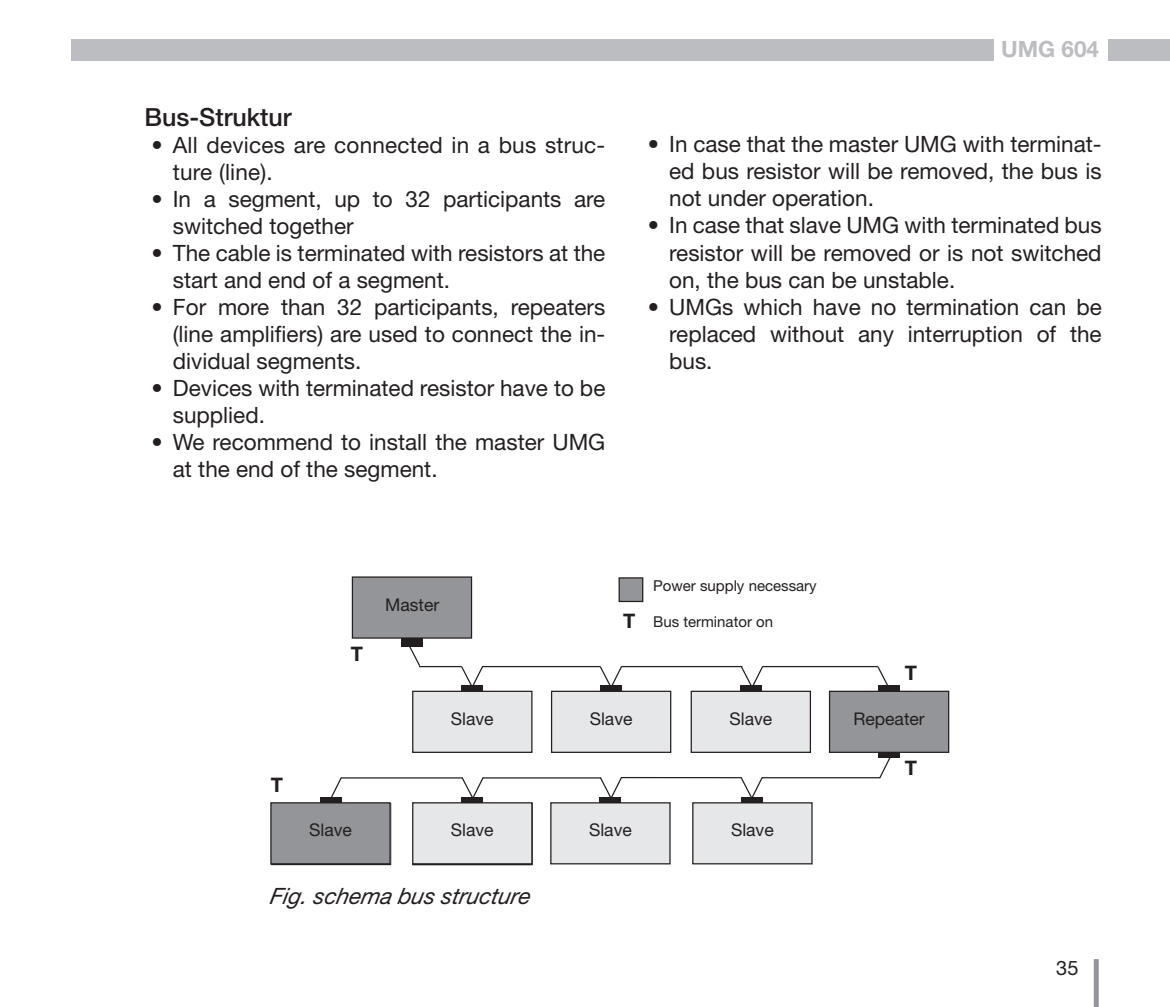
<style>
.page{position:relative;width:1170px;height:1007px;background:#fff}
.page>*{position:absolute;margin:0;border:0;box-sizing:border-box;transform-origin:0 0}
.Überschrift__10_ohne{font:500 25px "Helvetica Neue LT";color:#231f20}
.t1{font:22.5px/27px "Helvetica Neue LT";color:#231f20}
._9_Abbildung__kursiv{font:italic 22.5px "Helvetica Neue LT";color:#231f20}
.t2{font:700 22.5px "Helvetica Neue LT";color:#bcbdc0}
._8pt-Blocksatz{font:700 20px "Helvetica Neue LT";color:#231f20}
.t3{font:20px "Helvetica Neue LT";color:#231f20}
._7_Bild-Texte_links{font:17.5px "Helvetica Neue LT";color:#231f20}
._6_Bild-Texte-Z{font:15px "Helvetica Neue LT";color:#231f20}
</style>
<div class="page">
<div style="left:1093px;top:958px;width:5px;height:48px;background:#939598"></div>
<div style="left:1107px;top:39px;width:62px;height:21px;background:#bcbdc0"></div>
<div style="left:71px;top:39px;width:922px;height:21px;background:#bcbdc0"></div>
<div style="left:271px;top:802px;width:120px;height:63px;border:1px solid #231f20"></div>
<div style="left:413px;top:691px;width:119px;height:61px;background:#e6e7e9"></div>
<div style="left:412px;top:690px;width:120px;height:62px;border:1px solid #231f20"></div>
<div style="left:551px;top:691px;width:119px;height:61px;background:#e6e7e9"></div>
<div style="left:551px;top:690px;width:120px;height:62px;border:1px solid #231f20"></div>
<div style="left:691px;top:691px;width:119px;height:61px;background:#e6e7e9"></div>
<div style="left:690px;top:690px;width:121px;height:62px;border:1px solid #231f20"></div>
<div style="left:878px;top:749px;width:21px;height:9px;background:#231f20"></div>
<div style="left:878px;top:685px;width:21px;height:9px;background:#231f20"></div>
<div style="left:829px;top:691px;width:119px;height:61px;background:#939598"></div>
<div style="left:828px;top:690px;width:121px;height:62px;border:1px solid #231f20"></div>
<div style="left:320px;top:797px;width:21px;height:8px;background:#231f20"></div>
<div style="left:271px;top:802px;width:119px;height:61px;background:#939598"></div>
<div style="left:270px;top:802px;width:120px;height:62px;border:1px solid #231f20"></div>
<div style="left:461px;top:797px;width:22px;height:8px;background:#231f20"></div>
<div style="left:413px;top:802px;width:119px;height:61px;background:#e6e7e9"></div>
<div style="left:412px;top:802px;width:120px;height:62px;border:1px solid #231f20"></div>
<div style="left:599px;top:797px;width:22px;height:8px;background:#231f20"></div>
<div style="left:551px;top:802px;width:119px;height:61px;background:#e6e7e9"></div>
<div style="left:550px;top:802px;width:120px;height:62px;border:1px solid #231f20"></div>
<div style="left:741px;top:797px;width:22px;height:8px;background:#231f20"></div>
<div style="left:692px;top:802px;width:119px;height:61px;background:#e6e7e9"></div>
<div style="left:692px;top:802px;width:120px;height:62px;border:1px solid #231f20"></div>
<div style="left:352px;top:577px;width:119px;height:61px;background:#939598"></div>
<div style="left:352px;top:576px;width:120px;height:62px;border:1px solid #231f20"></div>
<div style="left:401px;top:638px;width:21px;height:8px;background:#231f20"></div>
<svg style="left:407px;top:646px;width:14px;height:20px"></svg>
<svg style="left:460px;top:666px;width:163px;height:24px"></svg>
<svg style="left:739px;top:666px;width:25px;height:24px"></svg>
<svg style="left:876px;top:666px;width:12px;height:19px"></svg>
<svg style="left:598px;top:776px;width:165px;height:21px"></svg>
<svg style="left:460px;top:778px;width:24px;height:19px"></svg>
<svg style="left:331px;top:777px;width:12px;height:22px"></svg>
<svg style="left:878px;top:758px;width:13px;height:21px"></svg>
<hr style="left:419px;top:666px;width:42px;height:1px;background:#231f20">
<hr style="left:621px;top:666px;width:121px;height:1px;background:#231f20">
<hr style="left:762px;top:666px;width:115px;height:1px;background:#231f20">
<hr style="left:761px;top:777px;width:119px;height:1px;background:#231f20">
<hr style="left:482px;top:777px;width:119px;height:1px;background:#231f20">
<hr style="left:341px;top:777px;width:122px;height:1px;background:#231f20">
<div style="left:619px;top:578px;width:23px;height:23px;background:#939598"></div>
<div style="left:618px;top:577px;width:25px;height:25px;border:1px solid #231f20"></div>
<p class="Überschrift__10_ohne" style="left:144px;top:102px;width:149px">Bus-Struktur</p>
<p class="t1" style="left:173px;top:131px;width:434px;text-indent:-21px">• All devices are connected in a bus struc&shy;ture (line).</p>
<p class="t1" style="left:173px;top:185px;width:434px;text-indent:-21px">• In a segment, up to 32 participants are switched together</p>
<p class="t1" style="left:173px;top:239px;width:434px;text-indent:-21px">• The cable is terminated with resistors at the start and end of a segment.</p>
<p class="t1" style="left:173px;top:293px;width:434px;text-align:justify;text-indent:-21px">• For more than 32 participants, repeaters (line amplifiers) are used to connect the in&shy;dividual segments.</p>
<p class="t1" style="left:173px;top:374px;width:434px;text-indent:-21px">• Devices with terminated resistor have to be supplied.</p>
<p class="t1" style="left:173px;top:428px;width:434px;text-indent:-21px">• We recommend to install the master UMG at the end of the segment.</p>
<p class="t2" style="left:1001px;top:35px;width:99px">UMG 604</p>
<p class="t1" style="left:669px;top:131px;width:434px;text-align:justify;text-indent:-21px">• In case that the master UMG with terminat&shy;ed bus resistor will be removed, the bus is not under operation.</p>
<p class="t1" style="left:669px;top:212px;width:434px;text-align:justify;text-indent:-21px">• In case that slave UMG with terminated bus resistor will be removed or is not switched on, the bus can be unstable.</p>
<p class="t1" style="left:669px;top:293px;width:434px;text-align:justify;text-indent:-21px">• UMGs which have no termination can be replaced without any interruption of the bus.</p>
<p class="_8pt-Blocksatz" style="left:351px;top:641px;width:14px">T</p>
<p class="_7_Bild-Texte_links" style="left:385px;top:593px;width:56px">Master</p>
<p class="_6_Bild-Texte-Z" style="left:653px;top:576px;width:165px">Power supply necessary</p>
<p class="_8pt-Blocksatz" style="left:623px;top:608px;width:14px">T</p>
<p class="_6_Bild-Texte-Z" style="left:653px;top:612px;width:122px">Bus terminator on</p>
<p class="_8pt-Blocksatz" style="left:904px;top:661px;width:14px">T</p>
<p class="_7_Bild-Texte_links" style="left:451px;top:708px;width:44px">Slave</p>
<p class="_7_Bild-Texte_links" style="left:589px;top:708px;width:44px">Slave</p>
<p class="_7_Bild-Texte_links" style="left:729px;top:708px;width:44px">Slave</p>
<p class="_7_Bild-Texte_links" style="left:853px;top:708px;width:73px">Repeater</p>
<p class="_8pt-Blocksatz" style="left:271px;top:772px;width:14px">T</p>
<p class="_7_Bild-Texte_links" style="left:310px;top:820px;width:44px">Slave</p>
<p class="_7_Bild-Texte_links" style="left:451px;top:819px;width:44px">Slave</p>
<p class="_7_Bild-Texte_links" style="left:589px;top:819px;width:44px">Slave</p>
<p class="_7_Bild-Texte_links" style="left:731px;top:819px;width:44px">Slave</p>
<p class="_9_Abbildung__kursiv" style="left:269px;top:882px;width:266px">Fig. schema bus structure</p>
<p class="_8pt-Blocksatz" style="left:904px;top:755px;width:14px">T</p>
<p class="t3" style="left:1056px;top:955px;width:24px">35</p>
</div>
